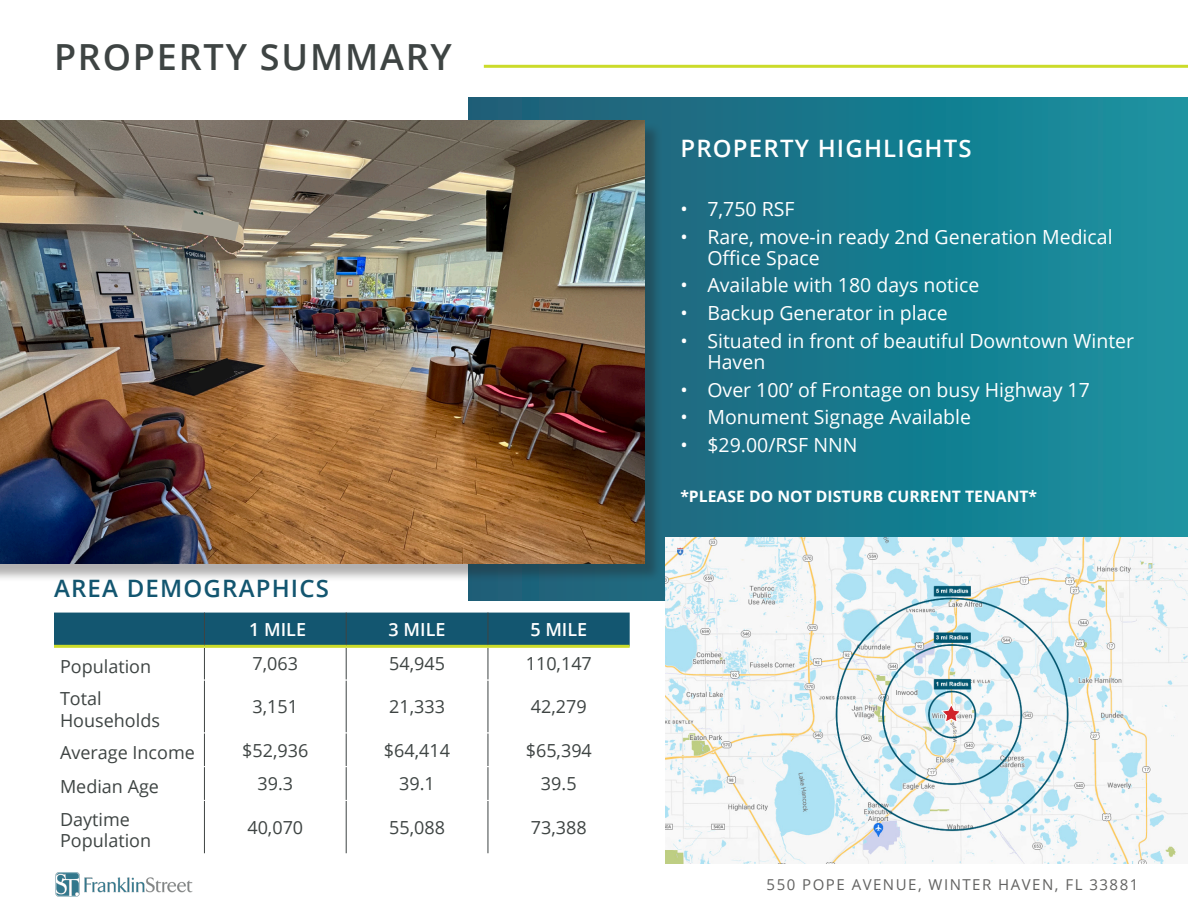
<style>
.page{position:relative;width:1188px;height:918px;background:#fff}
.page>*{position:absolute;margin:0;border:0;box-sizing:border-box;transform-origin:0 0}
.t1{font:600 36px "Open Sans";letter-spacing:.05em;color:#3e4443}
.t2{font:600 24px "Open Sans";letter-spacing:.05em;color:#fff}
.t3{font:600 24px "Open Sans";letter-spacing:.05em;color:#135670}
.t4{font:19.5px/21px "Open Sans";color:#fff}
.t5{font:18px/21.6px "Open Sans";color:#3e4443}
.t6{font:600 18px "Open Sans";color:#fff}
.t7{font:700 15.75px "Open Sans";color:#fff}
.t8{font:15px "Open Sans";letter-spacing:.1em;color:#626261}
</style>
<div class="page">
<hr style="left:484px;top:65px;width:704px;height:3px;background:#cbdb2a">
<img style="left:55px;top:872px;width:138px;height:25px">
<div style="left:469px;top:97px;width:719px;height:503px;background:linear-gradient(to right,#1f5d76,#1793a1)"></div>
<div style="left:0;top:122px;width:663px;height:460px;background:#231f20;opacity:.35"></div>
<img style="left:0;top:120px;width:644px;height:443px">
<img style="left:665px;top:538px;width:523px;height:326px">
<svg style="left:941px;top:704px;width:21px;height:19px"></svg>
<div style="left:54px;top:613px;width:576px;height:32px;background:#135670"></div>
<hr style="left:204px;top:613px;width:1px;height:32px;background:#3e4443">
<hr style="left:346px;top:613px;width:1px;height:32px;background:#3e4443">
<hr style="left:488px;top:613px;width:1px;height:32px;background:#3e4443">
<hr style="left:204px;top:648px;width:1px;height:32px;background:#3e4443">
<hr style="left:346px;top:648px;width:1px;height:32px;background:#3e4443">
<hr style="left:488px;top:648px;width:1px;height:32px;background:#3e4443">
<hr style="left:204px;top:680px;width:1px;height:53px;background:#3e4443">
<hr style="left:346px;top:680px;width:1px;height:53px;background:#3e4443">
<hr style="left:488px;top:680px;width:1px;height:53px;background:#3e4443">
<hr style="left:204px;top:733px;width:1px;height:33px;background:#3e4443">
<hr style="left:346px;top:733px;width:1px;height:33px;background:#3e4443">
<hr style="left:488px;top:733px;width:1px;height:33px;background:#3e4443">
<hr style="left:204px;top:767px;width:1px;height:33px;background:#3e4443">
<hr style="left:346px;top:767px;width:1px;height:33px;background:#3e4443">
<hr style="left:488px;top:767px;width:1px;height:33px;background:#3e4443">
<hr style="left:204px;top:801px;width:1px;height:52px;background:#3e4443">
<hr style="left:346px;top:801px;width:1px;height:52px;background:#3e4443">
<hr style="left:488px;top:801px;width:1px;height:52px;background:#3e4443">
<hr style="left:54px;top:645px;width:150px;height:3px;background:#cbdb2a">
<hr style="left:204px;top:645px;width:142px;height:3px;background:#cbdb2a">
<hr style="left:346px;top:645px;width:142px;height:3px;background:#cbdb2a">
<hr style="left:488px;top:645px;width:142px;height:3px;background:#cbdb2a">
<hr style="left:204px;top:680px;width:142px;height:1px;background:#fff">
<hr style="left:346px;top:680px;width:142px;height:1px;background:#fff">
<hr style="left:488px;top:680px;width:142px;height:1px;background:#fff">
<hr style="left:204px;top:733px;width:142px;height:1px;background:#fff">
<hr style="left:346px;top:733px;width:142px;height:1px;background:#fff">
<hr style="left:488px;top:733px;width:142px;height:1px;background:#fff">
<svg style="left:181px;top:211px;width:58px;height:30px"></svg>
<svg style="left:186px;top:358px;width:50px;height:37px"></svg>
<p class="t1" style="left:54px;top:32px;width:399px">PROPERTY SUMMARY</p>
<p class="t3" style="left:54px;top:572px;width:277px">AREA DEMOGRAPHICS</p>
<p class="t6" style="left:249px;top:617px;width:58px">1 MILE</p>
<p class="t6" style="left:389px;top:617px;width:58px">3 MILE</p>
<p class="t6" style="left:530px;top:617px;width:58px">5 MILE</p>
<p class="t5" style="left:60px;top:655px;width:93px">Population</p>
<p class="t5" style="left:253px;top:652px;width:47px">7,063</p>
<p class="t5" style="left:389px;top:652px;width:57px">54,945</p>
<p class="t5" style="left:526px;top:652px;width:68px">110,147</p>
<p class="t5" style="left:60px;top:688px;width:101px">Total<br>Households</p>
<p class="t5" style="left:253px;top:696px;width:47px">3,151</p>
<p class="t5" style="left:389px;top:696px;width:57px">21,333</p>
<p class="t5" style="left:531px;top:696px;width:57px">42,279</p>
<p class="t5" style="left:60px;top:742px;width:136px">Average Income</p>
<p class="t5" style="left:242px;top:739px;width:68px">$52,936</p>
<p class="t5" style="left:384px;top:739px;width:68px">$64,414</p>
<p class="t5" style="left:526px;top:739px;width:68px">$65,394</p>
<p class="t5" style="left:60px;top:775px;width:101px">Median Age</p>
<p class="t5" style="left:257px;top:773px;width:37px">39.3</p>
<p class="t5" style="left:399px;top:773px;width:37px">39.1</p>
<p class="t5" style="left:541px;top:773px;width:37px">39.5</p>
<p class="t5" style="left:60px;top:808px;width:93px">Daytime<br>Population</p>
<p class="t5" style="left:247px;top:816px;width:57px">40,070</p>
<p class="t5" style="left:389px;top:816px;width:57px">55,088</p>
<p class="t5" style="left:531px;top:816px;width:57px">73,388</p>
<p class="t2" style="left:680px;top:131px;width:293px">PROPERTY HIGHLIGHTS</p>
<p class="t4" style="left:680px;top:198px;width:116px">• 7,750 RSF</p>
<p class="t4" style="left:707px;top:225px;width:407px;text-indent:-27px">• Rare, move-in ready 2nd Generation Medical<br>Office Space</p>
<p class="t4" style="left:680px;top:274px;width:300px">• Available with 180 days notice</p>
<p class="t4" style="left:680px;top:302px;width:269px">• Backup Generator in place</p>
<p class="t4" style="left:707px;top:330px;width:428px;text-indent:-27px">• Situated in front of beautiful Downtown Winter<br>Haven</p>
<p class="t4" style="left:680px;top:378px;width:411px">• Over 100’ of Frontage on busy Highway 17</p>
<p class="t4" style="left:680px;top:406px;width:292px">• Monument Signage Available</p>
<p class="t4" style="left:680px;top:434px;width:179px">• $29.00/RSF NNN</p>
<p class="t7" style="left:680px;top:485px;width:358px">*PLEASE DO NOT DISTURB CURRENT TENANT*</p>
<p class="t8" style="left:767px;top:874px;width:373px">550 POPE AVENUE, WINTER HAVEN, FL 33881</p>
</div>
